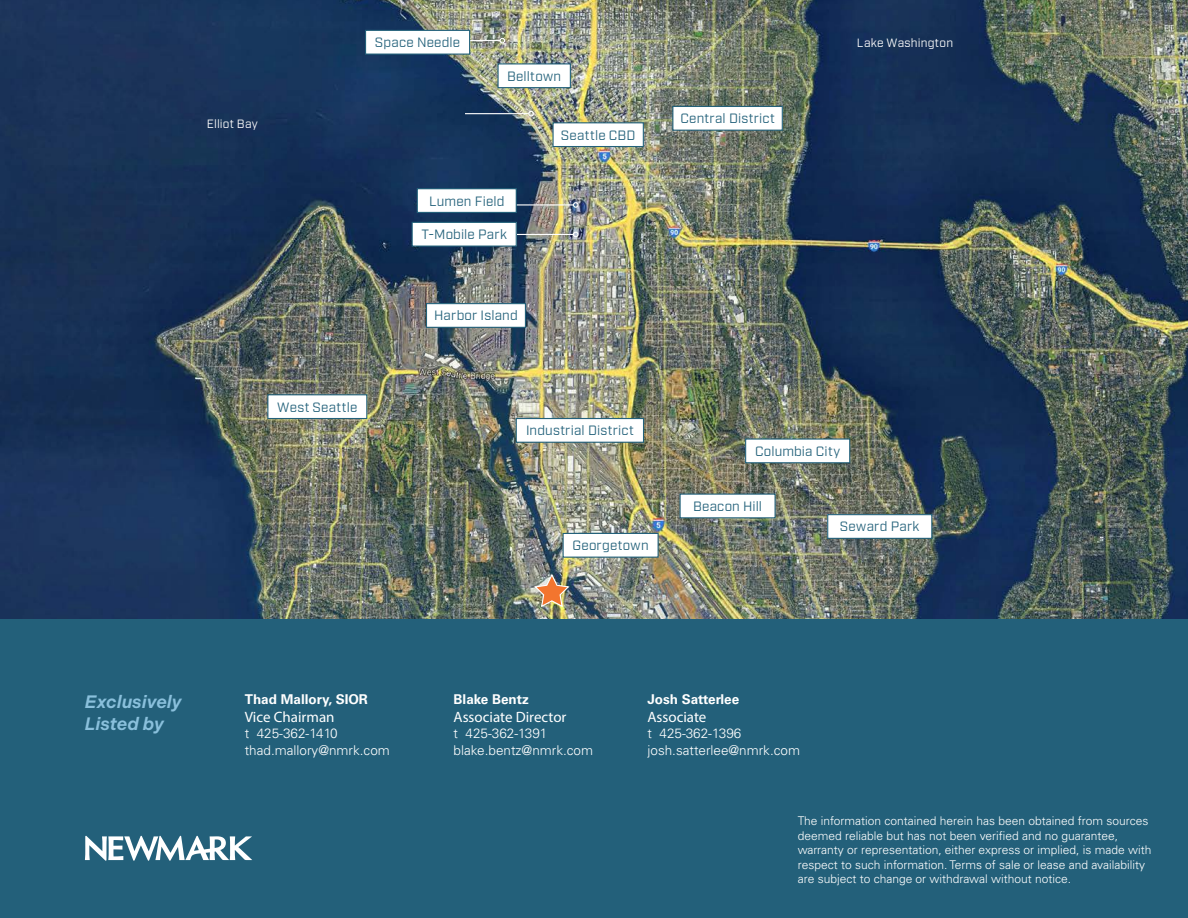
<style>
.page{position:relative;width:1188px;height:918px;background:#23607a}
.page>*{position:absolute;margin:0;border:0;box-sizing:border-box;transform-origin:0 0}
.Headline{font:100.5px "Niagara";letter-spacing:.02em;color:#fff}
.Body_Copy{font:italic 600 18px "Indivisible";color:#8ac0dc}
.Table_Header_2{font:15px "Myriad Pro";color:#fff}
.t1{font:13.5px "Industry";letter-spacing:.015em;color:#23617a}
.Table_Header_2-2{font:300 13.5px "Univers LT Pro 45";color:#fff}
.Table_Header_2-3{font:700 13.5px "Univers LT Pro 65";color:#fff}
.t2{font:300 12px/14.4px "Univers LT Pro 45";color:#fff}
.t3{font:12px "Industry";letter-spacing:.02em;color:#fff}
</style>
<div class="page">
<svg style="left:85px;top:836px;width:167px;height:25px"></svg>
<img style="left:1px;top:0;width:1187px;height:619px">
<div style="left:553px;top:123px;width:90px;height:24px;background:#fff"></div>
<div style="left:552px;top:122px;width:92px;height:25px;border:1px solid #23617a"></div>
<div style="left:673px;top:106px;width:109px;height:24px;background:#fff"></div>
<div style="left:672px;top:106px;width:111px;height:25px;border:1px solid #23617a"></div>
<div style="left:498px;top:64px;width:72px;height:24px;background:#fff"></div>
<div style="left:497px;top:63px;width:74px;height:25px;border:1px solid #23617a"></div>
<div style="left:268px;top:395px;width:99px;height:24px;background:#fff"></div>
<div style="left:267px;top:394px;width:100px;height:25px;border:1px solid #23617a"></div>
<div style="left:516px;top:419px;width:128px;height:23px;background:#fff"></div>
<div style="left:516px;top:418px;width:128px;height:25px;border:1px solid #23617a"></div>
<div style="left:563px;top:533px;width:95px;height:24px;background:#fff"></div>
<div style="left:563px;top:533px;width:96px;height:25px;border:1px solid #23617a"></div>
<div style="left:680px;top:494px;width:95px;height:24px;background:#fff"></div>
<div style="left:680px;top:494px;width:96px;height:24px;border:1px solid #23617a"></div>
<div style="left:746px;top:439px;width:104px;height:24px;background:#fff"></div>
<div style="left:745px;top:438px;width:105px;height:25px;border:1px solid #23617a"></div>
<div style="left:828px;top:515px;width:104px;height:23px;background:#fff"></div>
<div style="left:827px;top:514px;width:105px;height:25px;border:1px solid #23617a"></div>
<div style="left:427px;top:304px;width:98px;height:23px;background:#fff"></div>
<div style="left:426px;top:303px;width:100px;height:25px;border:1px solid #23617a"></div>
<hr style="left:510px;top:204px;width:64px;height:2px;background:#fff">
<svg style="left:573px;top:202px;width:6px;height:6px"></svg>
<hr style="left:436px;top:40px;width:64px;height:1px;background:#fff">
<svg style="left:500px;top:38px;width:5px;height:5px"></svg>
<hr style="left:465px;top:113px;width:64px;height:1px;background:#fff">
<svg style="left:528px;top:111px;width:6px;height:5px"></svg>
<div style="left:417px;top:189px;width:99px;height:23px;background:#fff"></div>
<div style="left:417px;top:188px;width:100px;height:25px;border:1px solid #23617a"></div>
<div style="left:366px;top:30px;width:104px;height:24px;background:#fff"></div>
<div style="left:365px;top:30px;width:105px;height:25px;border:1px solid #23617a"></div>
<hr style="left:505px;top:234px;width:69px;height:1px;background:#fff">
<svg style="left:573px;top:232px;width:6px;height:5px"></svg>
<div style="left:412px;top:222px;width:104px;height:24px;background:#fff"></div>
<div style="left:412px;top:222px;width:105px;height:25px;border:1px solid #23617a"></div>
<svg style="left:533px;top:573px;width:38px;height:35px"></svg>
<p class="t3" style="left:207px;top:117px;width:53px">Elliot Bay</p>
<p class="t1" style="left:375px;top:34px;width:87px">Space Needle</p>
<p class="t1" style="left:507px;top:68px;width:56px">Belltown</p>
<p class="t1" style="left:561px;top:127px;width:76px">Seattle CBD</p>
<p class="t1" style="left:429px;top:193px;width:77px">Lumen Field</p>
<p class="t1" style="left:422px;top:226px;width:87px">T-Mobile Park</p>
<p class="t1" style="left:434px;top:308px;width:85px">Harbor Island</p>
<p class="t1" style="left:277px;top:399px;width:82px">West Seattle</p>
<p class="t1" style="left:526px;top:423px;width:109px">Industrial District</p>
<p class="t1" style="left:572px;top:538px;width:78px">Georgetown</p>
<p class="t1" style="left:680px;top:111px;width:96px">Central District</p>
<p class="t3" style="left:857px;top:35px;width:98px">Lake Washington</p>
<p class="t1" style="left:755px;top:443px;width:87px">Columbia City</p>
<p class="t1" style="left:693px;top:498px;width:70px">Beacon Hill</p>
<p class="t1" style="left:840px;top:519px;width:81px">Seward Park</p>
<p class="Body_Copy" style="left:85px;top:691px;width:98px">Exclusively</p>
<p class="Body_Copy" style="left:85px;top:714px;width:80px">Listed by</p>
<p class="Table_Header_2-3" style="left:245px;top:690px;width:125px">Thad Mallory, SIOR</p>
<p class="Table_Header_2" style="left:245px;top:708px;width:91px">Vice Chairman</p>
<p class="Table_Header_2-2" style="left:245px;top:725px;width:94px">t 425-362-1410</p>
<p class="Table_Header_2-2" style="left:245px;top:741px;width:147px">thad.mallory@nmrk.com</p>
<p class="Table_Header_2-3" style="left:454px;top:690px;width:77px">Blake Bentz</p>
<p class="Table_Header_2" style="left:454px;top:708px;width:114px">Associate Director</p>
<p class="Table_Header_2-2" style="left:454px;top:725px;width:95px">t 425-362-1391</p>
<p class="Table_Header_2-2" style="left:454px;top:741px;width:141px">blake.bentz@nmrk.com</p>
<p class="Table_Header_2-3" style="left:647px;top:690px;width:93px">Josh Satterlee</p>
<p class="Table_Header_2" style="left:647px;top:708px;width:60px">Associate</p>
<p class="Table_Header_2-2" style="left:647px;top:725px;width:95px">t 425-362-1396</p>
<p class="Table_Header_2-2" style="left:647px;top:741px;width:154px">josh.satterlee@nmrk.com</p>
<p class="Headline" style="left:672px;top:787px;width:500px">Executive Summary</p>
<p class="t2" style="left:798px;top:814px;width:355px">The information contained herein has been obtained from sources deemed reliable but has not been verified and no guarantee, warranty or representation, either express or implied, is made with respect to such information. Terms of sale or lease and availability are subject to change or withdrawal without notice.</p>
</div>
